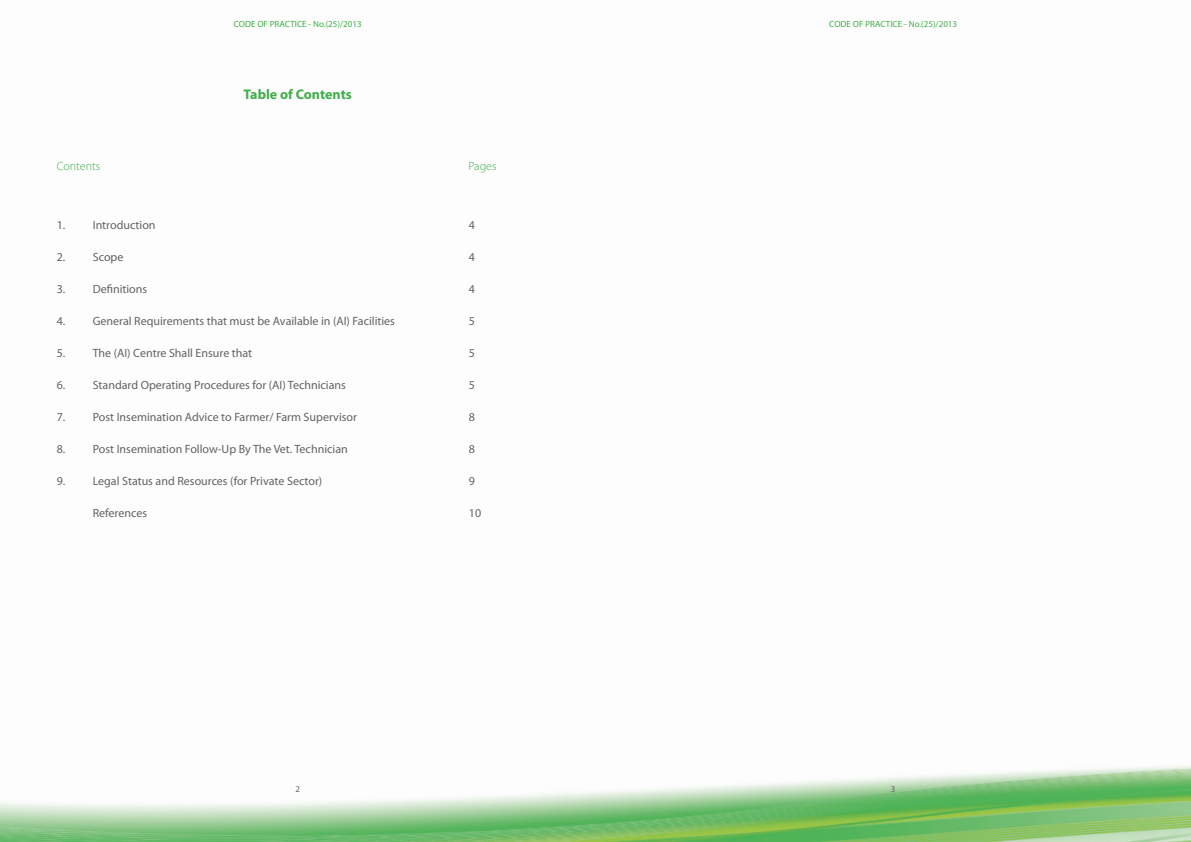
<style>
.page{position:relative;width:1191px;height:842px;background:#fff}
.page>*{position:absolute;margin:0;border:0;box-sizing:border-box;transform-origin:0 0}
.t1{font:700 14px "Myriad Pro";color:#40ae49}
.t2{font:12px "Myriad Pro";color:#636366}
.t3{font:300 12px "Myriad Pro";color:#40ae49}
.t4{font:9px "Myriad Pro";color:#40ae49}
.t5{font:9px "Myriad Pro";color:#636366}
</style>
<div class="page">
<img style="left:0;top:766px;width:1191px;height:76px">
<p class="t4" style="left:234px;top:19px;width:129px">CODE OF PRACTICE - No.(25)/2013</p>
<p class="t4" style="left:829px;top:19px;width:129px">CODE OF PRACTICE - No.(25)/2013</p>
<p class="t1" style="left:243px;top:87px;width:110px">Table of Contents</p>
<p class="t3" style="left:57px;top:159px;width:45px">Contents</p>
<p class="t3" style="left:468px;top:159px;width:29px">Pages</p>
<p class="t2" style="left:57px;top:218px;width:100px">1. Introduction</p>
<p class="t2" style="left:57px;top:250px;width:68px">2. Scope</p>
<p class="t2" style="left:57px;top:282px;width:92px">3. Definitions</p>
<p class="t2" style="left:57px;top:314px;width:340px">4. General Requirements that must be Available in (AI) Facilities</p>
<p class="t2" style="left:57px;top:346px;width:197px">5. The (AI) Centre Shall Ensure that</p>
<p class="t2" style="left:57px;top:378px;width:291px">6. Standard Operating Procedures for (AI) Technicians</p>
<p class="t2" style="left:57px;top:410px;width:302px">7. Post Insemination Advice to Farmer/ Farm Supervisor</p>
<p class="t2" style="left:57px;top:442px;width:292px">8. Post Insemination Follow-Up By The Vet. Technician</p>
<p class="t2" style="left:57px;top:474px;width:267px">9. Legal Status and Resources (for Private Sector)</p>
<p class="t2" style="left:93px;top:506px;width:56px">References</p>
<p class="t2" style="left:469px;top:218px;width:8px">4</p>
<p class="t2" style="left:469px;top:250px;width:8px">4</p>
<p class="t2" style="left:469px;top:282px;width:8px">4</p>
<p class="t2" style="left:469px;top:314px;width:8px">5</p>
<p class="t2" style="left:469px;top:346px;width:8px">5</p>
<p class="t2" style="left:469px;top:378px;width:8px">5</p>
<p class="t2" style="left:469px;top:410px;width:8px">8</p>
<p class="t2" style="left:469px;top:442px;width:8px">8</p>
<p class="t2" style="left:469px;top:474px;width:8px">9</p>
<p class="t2" style="left:469px;top:506px;width:14px">10</p>
<p class="t5" style="left:295px;top:784px;width:6px">2</p>
<p class="t5" style="left:891px;top:784px;width:6px">3</p>
</div>
